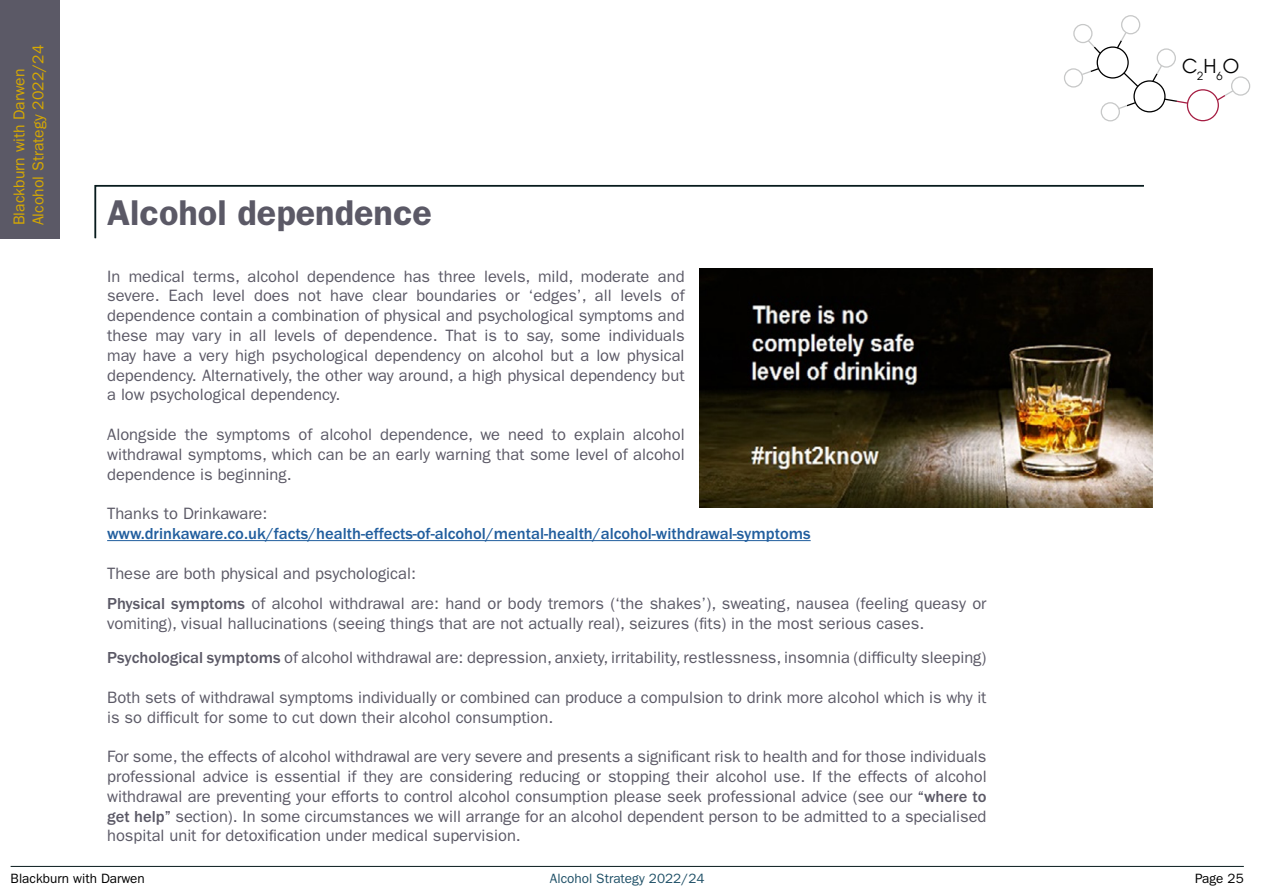
<style>
.page{position:relative;width:1263px;height:893px;background:#fff}
.page>*{position:absolute;margin:0;border:0;box-sizing:border-box;transform-origin:0 0}
.t1{font:600 36px "ITC Franklin Gothic Std";color:#5b5966}
.t2{font:21px "Avignon";color:#000}
.t3{font:16.5px/19.8px "ITC Franklin Gothic Std";color:#5b5966;text-align:justify}
.t4{font:500 16.5px "ITC Franklin Gothic Std";color:#215e9e}
.t5{font:15.75px/18.9px "ITC Franklin Gothic Std";color:#d7a900}
.t6{font:13.5px "ITC Franklin Gothic Std";color:#000}
.t7{font:13.5px "ITC Franklin Gothic Std";color:#1f5067}
.s1{font-weight:500}
</style>
<div class="page">
<hr style="left:11px;top:866px;width:1233px;height:1px;background:#081b1d">
<div style="left:1096px;top:46px;width:33px;height:33px;border:1px solid #000;border-radius:50%"></div>
<div style="left:1187px;top:89px;width:32px;height:32px;border:1px solid #a51d42;border-radius:50%"></div>
<div style="left:1121px;top:15px;width:19px;height:19px;border:1px solid #c7c8c8;border-radius:50%"></div>
<div style="left:1231px;top:76px;width:19px;height:20px;border:1px solid #c7c8c8;border-radius:50%"></div>
<div style="left:1073px;top:24px;width:19px;height:19px;border:1px solid #c7c8c8;border-radius:50%"></div>
<div style="left:1064px;top:68px;width:19px;height:20px;border:1px solid #c7c8c8;border-radius:50%"></div>
<div style="left:1133px;top:80px;width:32px;height:32px;border:1px solid #000;border-radius:50%"></div>
<div style="left:1157px;top:48px;width:19px;height:20px;border:1px solid #c7c8c8;border-radius:50%"></div>
<div style="left:1101px;top:102px;width:19px;height:19px;border:1px solid #c7c8c8;border-radius:50%"></div>
<svg style="left:1122px;top:71px;width:18px;height:17px"></svg>
<svg style="left:1163px;top:98px;width:26px;height:7px"></svg>
<svg style="left:1151px;top:64px;width:12px;height:19px"></svg>
<svg style="left:1115px;top:31px;width:12px;height:19px"></svg>
<svg style="left:1117px;top:101px;width:20px;height:9px"></svg>
<svg style="left:1080px;top:67px;width:20px;height:9px"></svg>
<svg style="left:1086px;top:39px;width:16px;height:16px"></svg>
<svg style="left:1216px;top:89px;width:19px;height:13px"></svg>
<div style="left:0;top:0;width:60px;height:238px;background:#5b5966"></div>
<svg style="left:94px;top:184px;width:1050px;height:55px"></svg>
<hr style="left:107px;top:540px;width:704px;height:1px;background:#215e9e">
<img style="left:699px;top:269px;width:453px;height:238px">
<p class="t5" style="left:10px;top:225px;width:182px;rotate:-90deg">Blackburn with Darwen<br>Alcohol Strategy 2022/24</p>
<h1 class="t1" style="left:107px;top:191px;width:326px">Alcohol dependence</h1>
<p class="t3" style="left:107px;top:266px;width:579px">In medical terms, alcohol dependence has three levels, mild, moderate and severe. Each level does not have clear boundaries or ‘edges’, all levels of dependence contain a combination of physical and psychological symptoms and these may vary in all levels of dependence. That is to say, some individuals may have a very high psychological dependency on alcohol but a low physical dependency. Alternatively, the other way around, a high physical dependency but a low psychological dependency.</p>
<p class="t3" style="left:107px;top:425px;width:579px">Alongside the symptoms of alcohol dependence, we need to explain alcohol withdrawal symptoms, which can be an early warning that some level of alcohol dependence is beginning.</p>
<p class="t3" style="left:107px;top:504px;width:162px">Thanks to Drinkaware:</p>
<p class="t4" style="left:107px;top:524px;width:705px">www.drinkaware.co.uk/facts/health-effects-of-alcohol/mental-health/alcohol-withdrawal-symptoms</p>
<p class="t3" style="left:107px;top:558px;width:881px;line-height:30.6px">These are both physical and psychological:<br><span class="s1">Physical symptoms</span> of alcohol withdrawal are: hand or body tremors (‘the shakes’), sweating, nausea (feeling queasy or</p>
<p class="t3" style="left:107px;top:606px;width:881px;line-height:34.2px">vomiting), visual hallucinations (seeing things that are not actually real), seizures (fits) in the most serious cases.<br><span class="s1">Psychological symptoms</span> of alcohol withdrawal are: depression, anxiety, irritability, restlessness, insomnia (difficulty sleeping)</p>
<p class="t3" style="left:107px;top:687px;width:881px">Both sets of withdrawal symptoms individually or combined can produce a compulsion to drink more alcohol which is why it is so difficult for some to cut down their alcohol consumption.</p>
<p class="t3" style="left:107px;top:747px;width:881px">For some, the effects of alcohol withdrawal are very severe and presents a significant risk to health and for those individuals professional advice is essential if they are considering reducing or stopping their alcohol use. If the effects of alcohol withdrawal are preventing your efforts to control alcohol consumption please seek professional advice (see our <span class="s1">“where to get help”</span> section). In some circumstances we will arrange for an alcohol dependent person to be admitted to a specialised hospital unit for detoxification under medical supervision.</p>
<p class="t2" style="left:1182px;top:50px;width:59px">C<sub>2</sub>H<sub>6</sub>O</p>
<p class="t6" style="left:11px;top:871px;width:136px">Blackburn with Darwen</p>
<p class="t7" style="left:550px;top:871px;width:156px">Alcohol Strategy 2022/24</p>
<p class="t6" style="left:1195px;top:871px;width:50px">Page 25</p>
</div>
